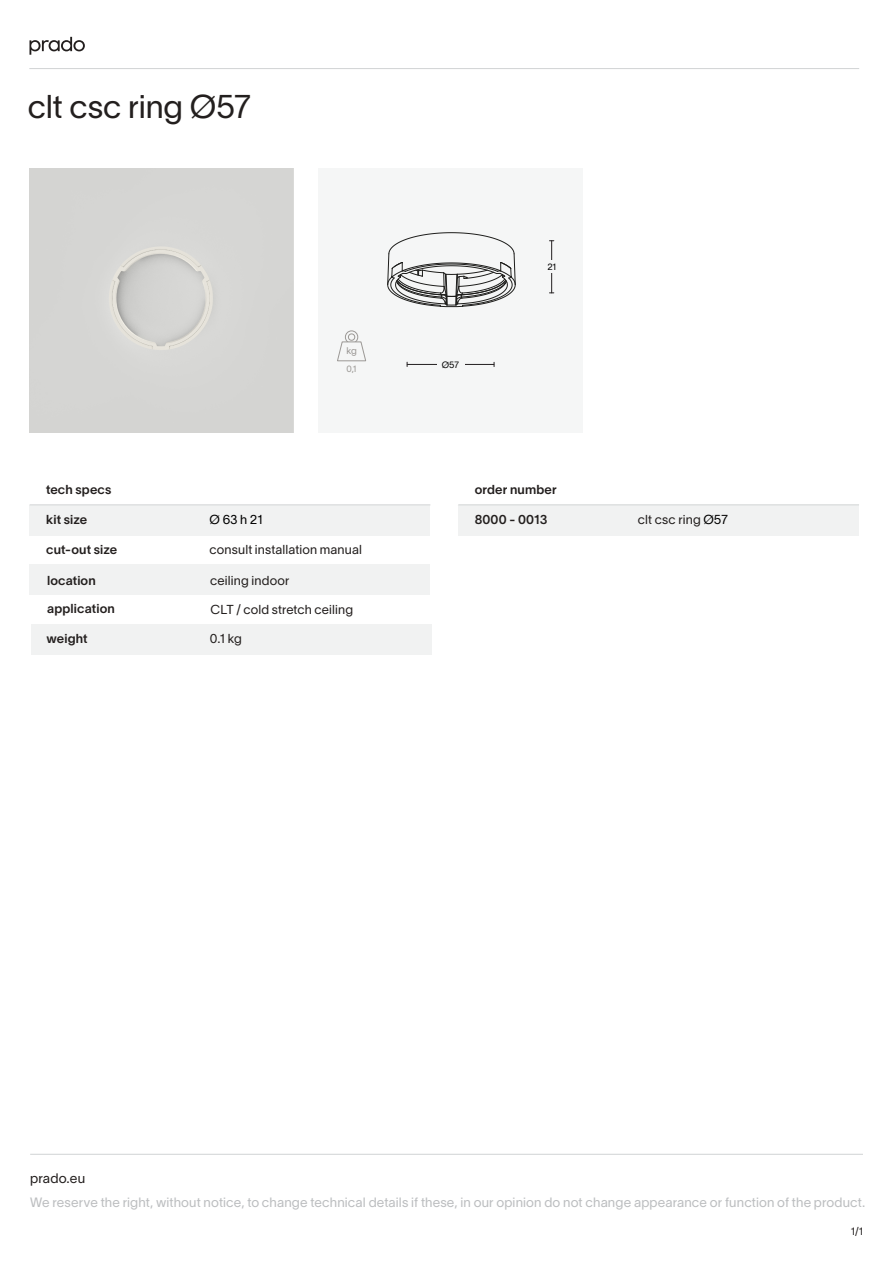
<style>
.page{position:relative;width:893px;height:1263px;background:#fff}
.page>*{position:absolute;margin:0;border:0;box-sizing:border-box;transform-origin:0 0}
.t1{font:32.25px "Lausanne 300";letter-spacing:-.005em;color:#231f1e}
.t2{font:13.5px "Lausanne 300";letter-spacing:.01em;color:#231f1e}
.t3{font:13.35px "Lausanne 300";letter-spacing:.01em;color:#bcbec0}
.t4{font:12.75px "Lausanne 300";letter-spacing:.01em;color:#231f1e}
.t5{font:12.75px "Lausanne 600";letter-spacing:.015em;color:#231f1e}
.t6{font:12.75px "Lausanne 300";color:#000}
.t7{font:10.5px "Lausanne 300";color:#231f1e}
.t8{font:9.45px "Lausanne 300";color:#9b9895}
.t9{font:9px "Lausanne 300";color:#000}
.t10{font:9px "Lausanne 300";color:#9b9895}
.s1{color:#000}
</style>
<div class="page">
<div style="left:31px;top:624px;width:401px;height:30px;background:#f1f2f2"></div>
<div style="left:30px;top:169px;width:263px;height:264px;background:#d5d5d3"></div>
<div style="left:318px;top:169px;width:264px;height:264px;background:#f5f6f6"></div>
<hr style="left:30px;top:1154px;width:833px;height:1px;background:#d1d3d4">
<svg style="left:345px;top:331px;width:13px;height:12px"></svg>
<div style="left:345px;top:331px;width:13px;height:13px;border:1px solid #9b9895;border-radius:50%"></div>
<div style="left:348px;top:334px;width:7px;height:6px;background:#f5f6f6;border-radius:50%"></div>
<div style="left:348px;top:334px;width:7px;height:7px;border:1px solid #9b9895;border-radius:50%"></div>
<svg style="left:337px;top:341px;width:29px;height:21px"></svg>
<hr style="left:551px;top:241px;width:1px;height:52px;background:#231f20">
<div style="left:542px;top:261px;width:19px;height:12px;background:#f5f6f6"></div>
<hr style="left:407px;top:364px;width:87px;height:1px;background:#231f20">
<div style="left:437px;top:358px;width:27px;height:12px;background:#f5f6f6"></div>
<hr style="left:29px;top:68px;width:830px;height:1px;background:#d1d3d4">
<svg style="left:29px;top:37px;width:56px;height:18px"></svg>
<div style="left:458px;top:505px;width:401px;height:30px;background:#f1f2f2"></div>
<div style="left:30px;top:505px;width:400px;height:30px;background:#f1f2f2"></div>
<div style="left:30px;top:565px;width:400px;height:30px;background:#f1f2f2"></div>
<hr style="left:30px;top:504px;width:400px;height:1px;background:#d1d3d4">
<hr style="left:458px;top:504px;width:401px;height:1px;background:#d1d3d4">
<svg style="left:387px;top:232px;width:129px;height:75px"></svg>
<h1 class="t1" style="left:28px;top:86px;width:225px">clt csc ring Ø57</h1>
<p class="t5" style="left:46px;top:482px;width:67px">tech specs</p>
<p class="t8" style="left:346px;top:344px;width:12px">kg</p>
<p class="t10" style="left:346px;top:363px;width:12px">0,1</p>
<p class="t5" style="left:46px;top:512px;width:42px">kit size</p>
<p class="t6" style="left:210px;top:512px;width:55px">Ø 63 h 21</p>
<p class="t5" style="left:46px;top:542px;width:72px">cut-out size</p>
<p class="t4" style="left:210px;top:542px;width:154px">consult installation manual</p>
<p class="t5" style="left:47px;top:572px;width:50px">location</p>
<p class="t4" style="left:210px;top:573px;width:81px">ceiling indoor</p>
<p class="t5" style="left:47px;top:601px;width:69px">application</p>
<p class="t4" style="left:210px;top:601px;width:144px">CLT / cold stretch ceiling</p>
<p class="t5" style="left:47px;top:631px;width:43px">weight</p>
<p class="t4" style="left:210px;top:631px;width:34px">0.1 kg</p>
<p class="t9" style="left:442px;top:359px;width:19px">Ø57</p>
<p class="t9" style="left:547px;top:261px;width:10px">21</p>
<p class="t5" style="left:475px;top:482px;width:84px">order number</p>
<p class="t5" style="left:475px;top:512px;width:74px">8000 - 0013</p>
<p class="t4" style="left:638px;top:512px;width:92px">clt csc ring <span class="s1">Ø57</span></p>
<p class="t2" style="left:30px;top:1169px;width:56px">prado.eu</p>
<p class="t3" style="left:30px;top:1193px;width:837px">We reserve the right, without notice, to change technical details if these, in our opinion do not change appearance or function of the product.</p>
<p class="t7" style="left:851px;top:1224px;width:14px">1/1</p>
</div>
